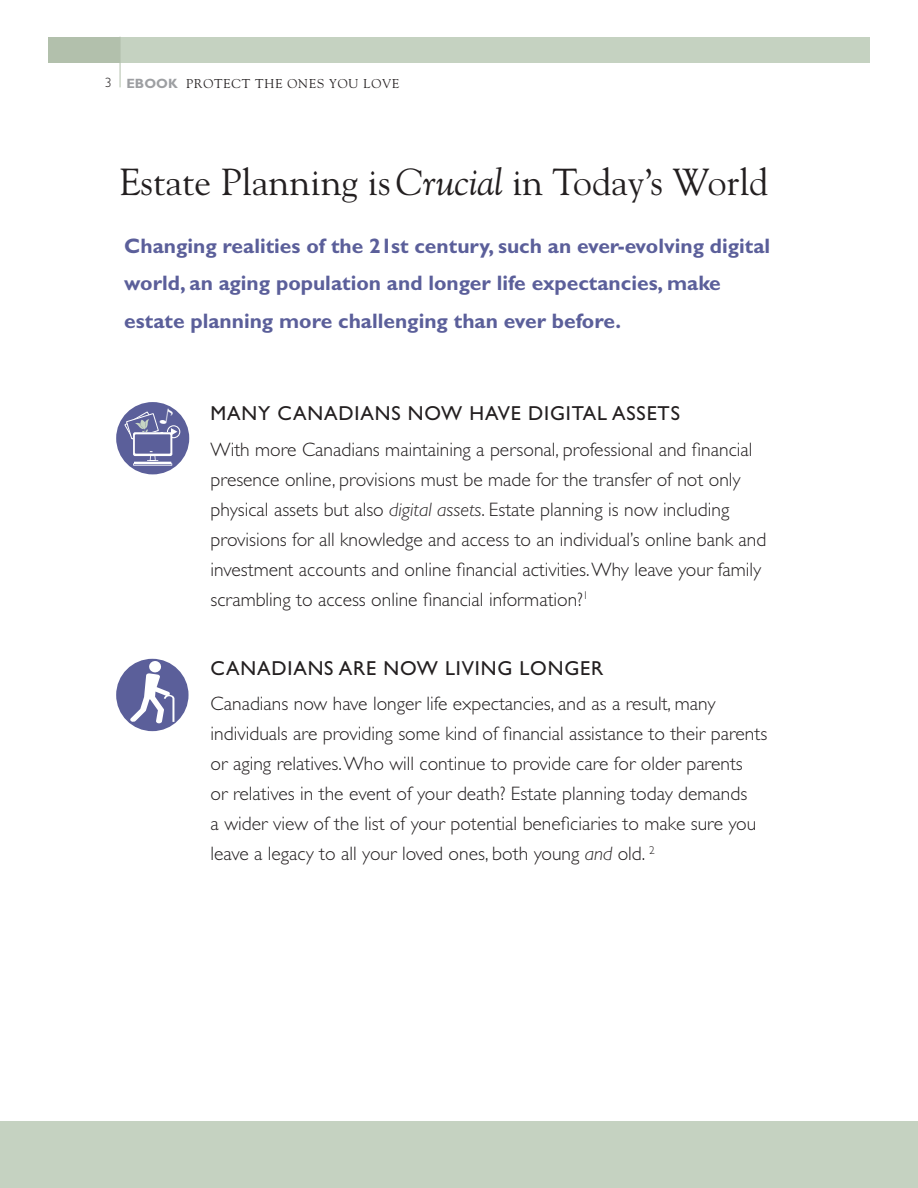
<style>
.page{position:relative;width:918px;height:1188px;background:#fff}
.page>*{position:absolute;margin:0;border:0;box-sizing:border-box;transform-origin:0 0}
.t1{font:37.5px "Goudy Std";color:#231f20}
.t2{font:700 21px/37.5px "Gill Sans Std";color:#5b5f9a}
.t3{font:20.25px "Gill Sans Std";letter-spacing:.04em;color:#231f20}
.t4{font:300 19.5px/30px "Gill Sans Std";color:#231f20}
.t5{font:12.75px "Goudy Std";letter-spacing:.07em;color:#231f20}
.s1{font-family:"Gill Sans Std";font-weight:300;font-size:13.5px}
.s2{font-family:"Gill Sans Std";font-weight:700;font-size:13.5px;color:#9d9fa2}
.s3{font-style:italic}
</style>
<div class="page">
<div style="left:48px;top:37px;width:72px;height:26px;background:#b2c0ac"></div>
<div style="left:120px;top:37px;width:750px;height:25px;background:#c5d2c1"></div>
<hr style="left:120px;top:37px;width:1px;height:50px;background:#b2c0ac">
<div style="left:0;top:1121px;width:918px;height:67px;background:#c5d2c1"></div>
<div style="left:116px;top:402px;width:73px;height:72px;background:#5b5f9a;border-radius:50%"></div>
<div style="left:167px;top:425px;width:13px;height:13px;border:1px solid #fff;border-radius:50%"></div>
<hr style="left:133px;top:463px;width:39px;height:3px;background:#fff">
<div style="left:116px;top:659px;width:73px;height:72px;background:#5b5f9a;border-radius:50%"></div>
<svg style="left:130px;top:661px;width:44px;height:62px"></svg>
<svg style="left:124px;top:407px;width:53px;height:57px"></svg>
<p class="t5" style="left:105px;top:76px;width:296px"><span class="s1">3</span> <span class="s2">EBOOK</span> PROTECT THE ONES YOU LOVE</p>
<h1 class="t1" style="left:120px;top:159px;width:650px">Estate Planning is <span class="s3">Crucial</span> in Today’s World</h1>
<p class="t2" style="left:124px;top:227px;width:648px">Changing realities of the 21st century, such an ever-evolving digital world, an aging population and longer life expectancies, make estate planning more challenging than ever before.</p>
<p class="t3" style="left:211px;top:402px;width:471px">MANY CANADIANS NOW HAVE DIGITAL ASSETS</p>
<p class="t4" style="left:211px;top:434px;width:557px">With more Canadians maintaining a personal, professional and financial presence online, provisions must be made for the transfer of not only physical assets but also <span class="s3">digital assets</span>. Estate planning is now including provisions for all knowledge and access to an individual’s online bank and investment accounts and online financial activities. Why leave your family scrambling to access online financial information?<sup>1</sup></p>
<p class="t3" style="left:211px;top:656px;width:394px">CANADIANS ARE NOW LIVING LONGER</p>
<p class="t4" style="left:211px;top:689px;width:558px">Canadians now have longer life expectancies, and as a result, many individuals are providing some kind of financial assistance to their parents or aging relatives. Who will continue to provide care for older parents<br>or relatives in the event of your death? Estate planning today demands<br>a wider view of the list of your potential beneficiaries to make sure you leave a legacy to all your loved ones, both young <span class="s3">and</span> old. <sup>2</sup></p>
</div>
